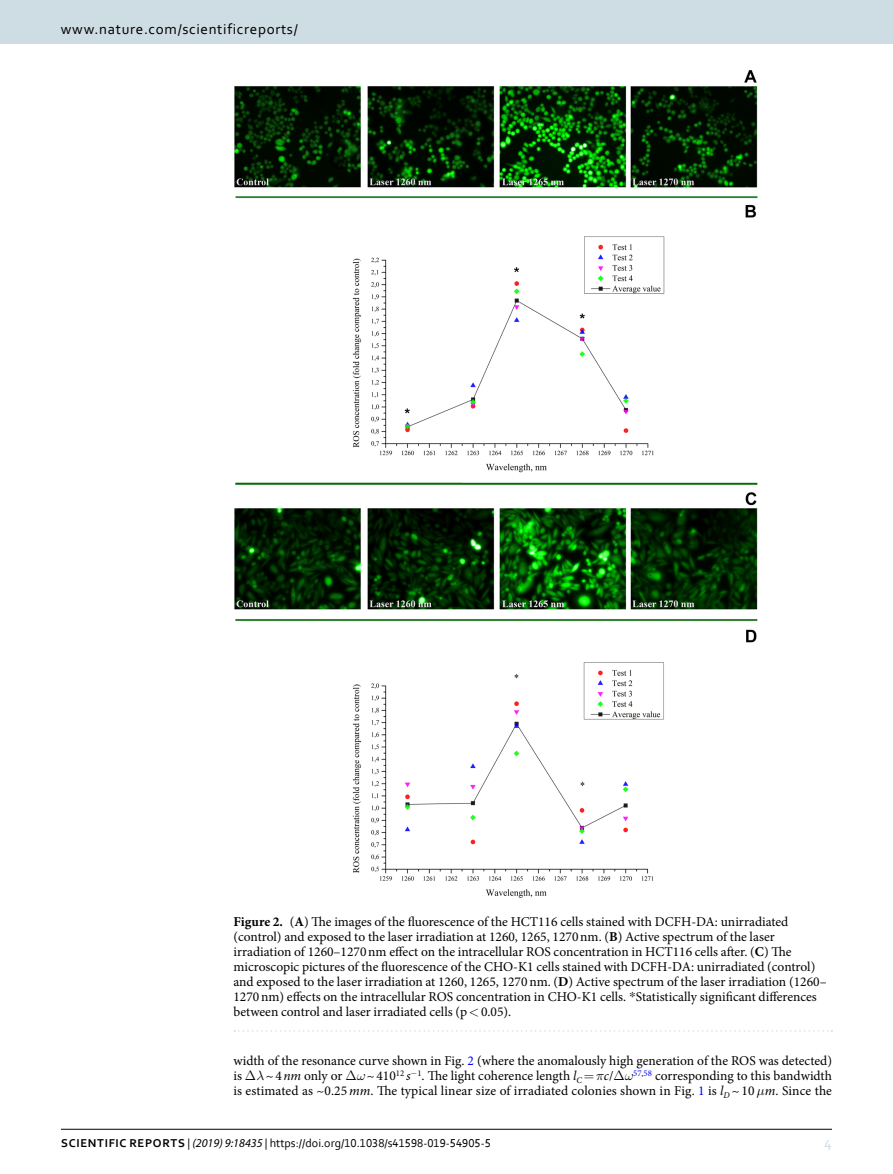
<style>
.page{position:relative;width:893px;height:1174px;background:#fff}
.page>*{position:absolute;margin:0;border:0;box-sizing:border-box;transform-origin:0 0}
.t1{font:15px "Corbel 2";letter-spacing:.045em;color:#000}
.t2{font:15px "Corbel 2";color:#cedde4}
.t3{font:13.5px/15px "Minion Pro";color:#000}
.t4{font:italic 13.5px "Minion Pro";color:#000}
.t5{font:12px "Corbel";color:#000}
.s1{font-weight:700}
.s2{font-family:"STIX General"}
.s3{color:#00f}
.s4{font-style:italic}
.s5{font-style:normal}
.s6{font-family:"Corbel Bold 2"}
.s7{font-family:"Corbel 2"}
.s8{font-family:"Myriad Pro";font-style:italic}
</style>
<div class="page">
<hr style="left:61px;top:1129px;width:771px;height:1px;background:#000">
<div style="left:0;top:0;width:893px;height:43px;background:#cedde4"></div>
<img style="left:234px;top:70px;width:524px;height:828px">
<svg style="left:234px;top:1030px;width:598px;height:1px"></svg>
<p class="t1" style="left:61px;top:19px;width:238px">www.nature.com/scientificreports/</p>
<p class="t3" style="left:233px;top:914px;width:595px"><span class="s1">Figure 2.</span> (<span class="s1">A</span>) The images of the fluorescence of the HCT116 cells stained with DCFH-DA: unirradiated (control) and exposed to the laser irradiation at 1260, 1265, 1270nm. (<span class="s1">B</span>) Active spectrum of the laser irradiation of 1260–1270nm effect on the intracellular ROS concentration in HCT116 cells after. (<span class="s1">C</span>) The microscopic pictures of the fluorescence of the CHO-K1 cells stained with DCFH-DA: unirradiated (control) and exposed to the laser irradiation at 1260, 1265, 1270nm. (<span class="s1">D</span>) Active spectrum of the laser irradiation (1260– 1270nm) effects on the intracellular ROS concentration in CHO-K1 cells. <span class="s2">*</span>Statistically significant differences between control and laser irradiated cells (p 0.05).</p>
<p class="t3" style="left:233px;top:1053px;width:600px">width of the resonance curve shown in Fig. <span class="s3">2</span> (where the anomalously high generation of the ROS was detected) is</p>
<p class="t3" style="left:233px;top:1068px;width:600px;text-align:right"><sup>57</sup><sup>,</sup><sup>58</sup> corresponding to this bandwidth<br>is estimated as ~0.25<span class="s4">mm</span>. The typical linear size of irradiated colonies shown in Fig. <span class="s3">1</span> is <span class="s4">l</span><sub>D</sub> ~10 <span class="s4">m</span>. Since the</p>
<p class="t3" style="left:266px;top:1068px;width:78px">~4<span class="s4">nm</span> only or</p>
<p class="t3" style="left:367px;top:1068px;width:217px">~410<sup>12</sup> <span class="s4">s</span>−<sup>1</sup>. The light coherence length <span class="s4">l</span><sub>C</sub></p>
<p class="t4" style="left:604px;top:1067px;width:11px">c<span class="s5">/</span></p>
<p class="t5" style="left:61px;top:1135px;width:431px"><span class="s6">SCIENTIFIC REPORTS</span> <span class="s7">|</span> <span class="s8">(2019) 9:18435</span> <span class="s7">|</span> https://doi.org/10.1038/s41598-019-54905-5</p>
<p class="t2" style="left:824px;top:1132px;width:9px">4</p>
</div>
